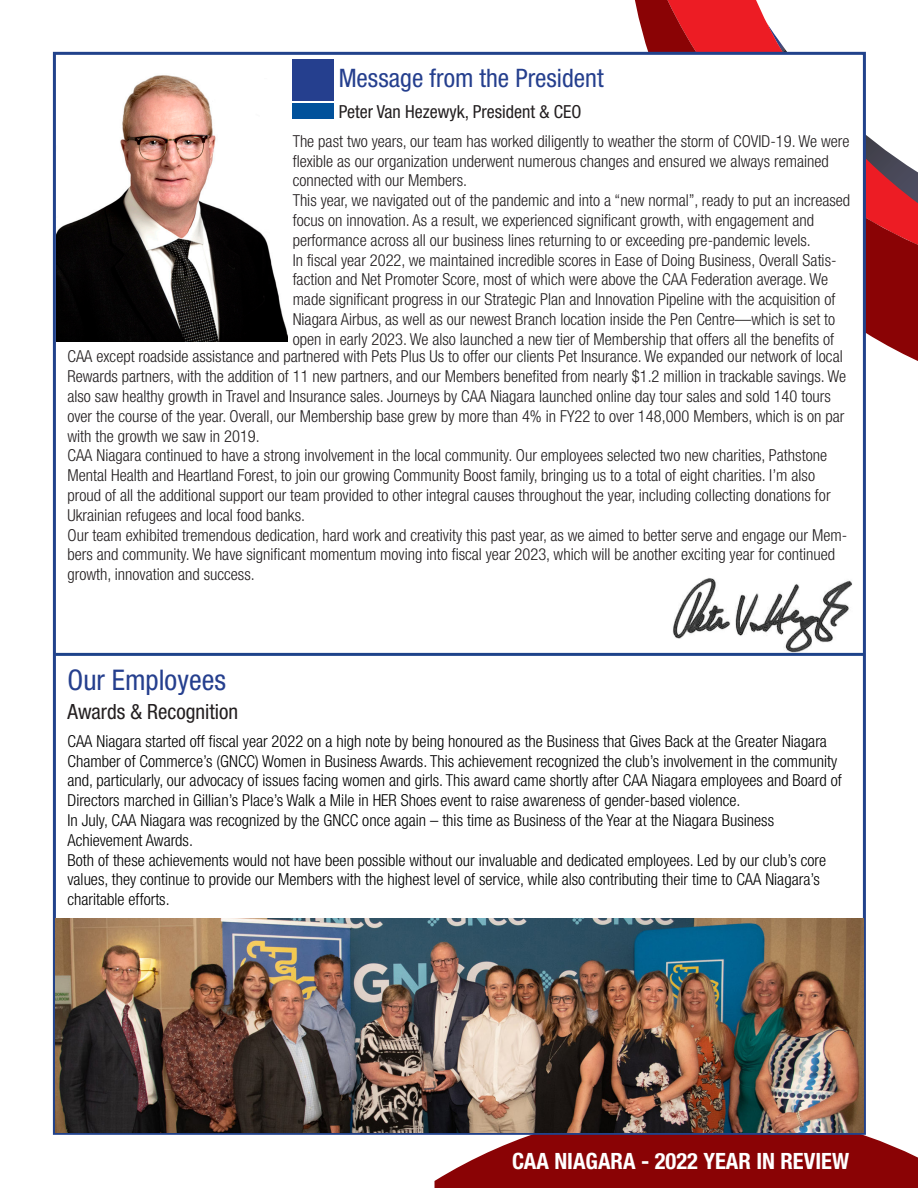
<style>
.page{position:relative;width:918px;height:1188px;background:#fff}
.page>*{position:absolute;margin:0;border:0;box-sizing:border-box;transform-origin:0 0}
.t1{font:condensed 28.5px "Helvetica Neue";color:#253f8e}
.t2{font:condensed 25.5px "Helvetica Neue";color:#253f8e}
.t3{font:700 condensed 22.5px "Helvetica Neue";color:#fff}
.t4{font:condensed 21px "Helvetica Neue";color:#231f20}
.t5{font:condensed 18px "Helvetica Neue";color:#231f20}
.t6{font:300 condensed 16.5px/19.8px "Helvetica Neue";color:#231f20}
.t7{font:300 condensed 16.5px/19.8px "Helvetica Neue";color:#000}
</style>
<div class="page">
<svg style="left:618px;top:0;width:300px;height:361px"></svg>
<svg style="left:435px;top:1135px;width:483px;height:53px;background:#951c1e"></svg>
<div style="left:53px;top:52px;width:813px;height:1083px;background:#fff;border:3px solid #21428b"></div>
<img style="left:56px;top:55px;width:231px;height:286px">
<img style="left:660px;top:578px;width:201px;height:75px">
<div style="left:293px;top:59px;width:41px;height:41px;background:#253f8e"></div>
<div style="left:293px;top:103px;width:41px;height:16px;background:#01519b"></div>
<hr style="left:56px;top:653px;width:808px;height:3px;background:#1e438a">
<img style="left:56px;top:918px;width:808px;height:214px">
<p class="t2" style="left:339px;top:63px;width:266px">Message from the President</p>
<p class="t5" style="left:339px;top:101px;width:244px">Peter Van Hezewyk, President &amp; CEO</p>
<p class="t6" style="left:293px;top:131px;width:558px">The past two years, our team has worked diligently to weather the storm of COVID-19. We were flexible as our organization underwent numerous changes and ensured we always remained connected with our Members.</p>
<p class="t6" style="left:293px;top:190px;width:559px">This year, we navigated out of the pandemic and into a “new normal”, ready to put an increased focus on innovation. As a result, we experienced significant growth, with engagement and performance across all our business lines returning to or exceeding pre-pandemic levels.</p>
<p class="t6" style="left:293px;top:250px;width:545px">In fiscal year 2022, we maintained incredible scores in Ease of Doing Business, Overall Satis&shy;faction and Net Promoter Score, most of which were above the CAA Federation average. We made significant progress in our Strategic Plan and Innovation Pipeline with the acquisition of Niagara Airbus, as well as our newest Branch location inside the Pen Centre—which is set to open in early 2023. We also launched a new tier of Membership that offers all the benefits of</p>
<p class="t6" style="left:68px;top:347px;width:780px">CAA except roadside assistance and partnered with Pets Plus Us to offer our clients Pet Insurance. We expanded our network of local Rewards partners, with the addition of 11 new partners, and our Members benefited from nearly $1.2 million in trackable savings. We also saw healthy growth in Travel and Insurance sales. Journeys by CAA Niagara launched online day tour sales and sold 140 tours over the course of the year. Overall, our Membership base grew by more than 4% in FY22 to over 148,000 Members, which is on par with the growth we saw in 2019.</p>
<p class="t6" style="left:68px;top:446px;width:765px">CAA Niagara continued to have a strong involvement in the local community. Our employees selected two new charities, Pathstone Mental Health and Heartland Forest, to join our growing Community Boost family, bringing us to a total of eight charities. I’m also proud of all the additional support our team provided to other integral causes throughout the year, including collecting donations for Ukrainian refugees and local food banks.</p>
<p class="t6" style="left:68px;top:525px;width:781px">Our team exhibited tremendous dedication, hard work and creativity this past year, as we aimed to better serve and engage our Mem&shy;bers and community. We have significant momentum moving into fiscal year 2023, which will be another exciting year for continued growth, innovation and success.</p>
<p class="t1" style="left:68px;top:663px;width:160px">Our Employees</p>
<p class="t4" style="left:68px;top:699px;width:172px">Awards &amp; Recognition</p>
<p class="t7" style="left:67px;top:731px;width:776px">CAA Niagara started off fiscal year 2022 on a high note by being honoured as the Business that Gives Back at the Greater Niagara Chamber of Commerce’s (GNCC) Women in Business Awards. This achievement recognized the club’s involvement in the community and, particularly, our advocacy of issues facing women and girls. This award came shortly after CAA Niagara employees and Board of Directors marched in Gillian’s Place’s Walk a Mile in HER Shoes event to raise awareness of gender-based violence.</p>
<p class="t7" style="left:67px;top:810px;width:708px">In July, CAA Niagara was recognized by the GNCC once again – this time as Business of the Year at the Niagara Business</p>
<p class="t7" style="left:67px;top:830px;width:127px">Achievement Awards.</p>
<p class="t7" style="left:67px;top:850px;width:760px">Both of these achievements would not have been possible without our invaluable and dedicated employees. Led by our club’s core values, they continue to provide our Members with the highest level of service, while also contributing their time to CAA Niagara’s charitable efforts.</p>
<p class="t3" style="left:512px;top:1147px;width:338px">CAA NIAGARA - 2022 YEAR IN REVIEW</p>
</div>
